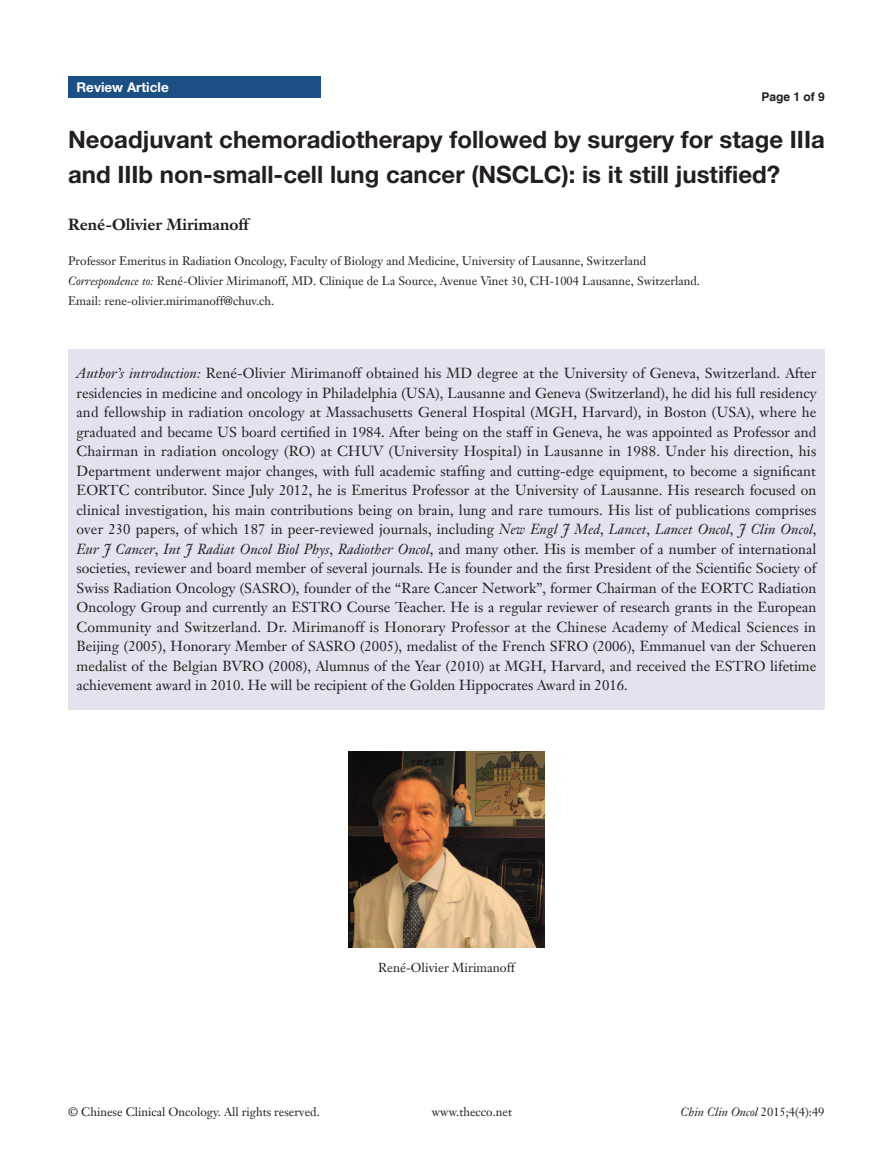
<style>
.page{position:relative;width:893px;height:1170px;background:#fff}
.page>*{position:absolute;margin:0;border:0;box-sizing:border-box;transform-origin:0 0}
.t1{font:700 24px/34.5px "Helvetica Neue LT Pro";color:#231f20}
.t2{font:700 15.75px "Janson Text LT";color:#231f20}
.t3{font:14.25px/19.5px "Janson Text LT";color:#231f20;text-align:justify}
.t4{font:700 13.5px "Helvetica Neue LT Pro";color:#fff}
.t5{font:12.75px "Janson Text LT";color:#231f20}
.t6{font:12px/19.5px "Janson Text LT";color:#231f20}
.t7{font:italic 12px "Janson Text LT";color:#231f20}
.t8{font:700 12px "Helvetica";color:#231f20}
.s1{font-style:italic}
.s2{font-style:normal}
</style>
<div class="page">
<div style="left:68px;top:77px;width:252px;height:21px;background:#1c5085"></div>
<div style="left:68px;top:349px;width:757px;height:360px;background:#e2e3ec"></div>
<img style="left:349px;top:751px;width:195px;height:196px">
<p class="t4" style="left:77px;top:79px;width:94px">Review Article</p>
<h1 class="t1" style="left:68px;top:122px;width:758px">Neoadjuvant chemoradiotherapy followed by surgery for stage IIIa and IIIb non-small-cell lung cancer (NSCLC): is it still justified?</h1>
<p class="t2" style="left:68px;top:214px;width:182px">René-Olivier Mirimanoff</p>
<p class="t6" style="left:68px;top:251px;width:633px">Professor Emeritus in Radiation Oncology, Faculty of Biology and Medicine, University of Lausanne, Switzerland<br><span class="s1">Correspondence to:</span> René-Olivier Mirimanoff, MD. Clinique de La Source, Avenue Vinet 30, CH-1004 Lausanne, Switzerland.<br>Email: rene-olivier.mirimanoff@chuv.ch.</p>
<p class="t8" style="left:762px;top:89px;width:65px">Page 1 of 9</p>
<p class="t3" style="left:77px;top:363px;width:741px"><span class="s1">Author’s introduction:</span> René-Olivier Mirimanoff obtained his MD degree at the University of Geneva, Switzerland. After residencies in medicine and oncology in Philadelphia (USA), Lausanne and Geneva (Switzerland), he did his full residency and fellowship in radiation oncology at Massachusetts General Hospital (MGH, Harvard), in Boston (USA), where he graduated and became US board certified in 1984. After being on the staff in Geneva, he was appointed as Professor and Chairman in radiation oncology (RO) at CHUV (University Hospital) in Lausanne in 1988. Under his direction, his Department underwent major changes, with full academic staffing and cutting-edge equipment, to become a significant EORTC contributor. Since July 2012, he is Emeritus Professor at the University of Lausanne. His research focused on clinical investigation, his main contributions being on brain, lung and rare tumours. His list of publications comprises over 230 papers, of which 187 in peer-reviewed journals, including <span class="s1">New Engl J Med</span>, <span class="s1">Lancet</span>, <span class="s1">Lancet Oncol</span>, <span class="s1">J Clin Oncol</span>, <span class="s1">Eur J Cancer</span>, <span class="s1">Int J Radiat Oncol Biol Phys</span>, <span class="s1">Radiother Oncol</span>, and many other. His is member of a number of international societies, reviewer and board member of several journals. He is founder and the first President of the Scientific Society of Swiss Radiation Oncology (SASRO), founder of the “Rare Cancer Network”, former Chairman of the EORTC Radiation Oncology Group and currently an ESTRO Course Teacher. He is a regular reviewer of research grants in the European Community and Switzerland. Dr. Mirimanoff is Honorary Professor at the Chinese Academy of Medical Sciences in Beijing (2005), Honorary Member of SASRO (2005), medalist of the French SFRO (2006), Emmanuel van der Schueren medalist of the Belgian BVRO (2008), Alumnus of the Year (2010) at MGH, Harvard, and received the ESTRO lifetime achievement award in 2010. He will be recipient of the Golden Hippocrates Award in 2016.</p>
<p class="t5" style="left:378px;top:959px;width:138px">René-Olivier Mirimanoff</p>
<p class="t6" style="left:68px;top:1102px;width:253px">© Chinese Clinical Oncology. All rights reserved.</p>
<p class="t6" style="left:432px;top:1102px;width:82px">www.thecco.net</p>
<p class="t7" style="left:681px;top:1104px;width:145px">Chin Clin Oncol <span class="s2">2015;4(4):49</span></p>
</div>
